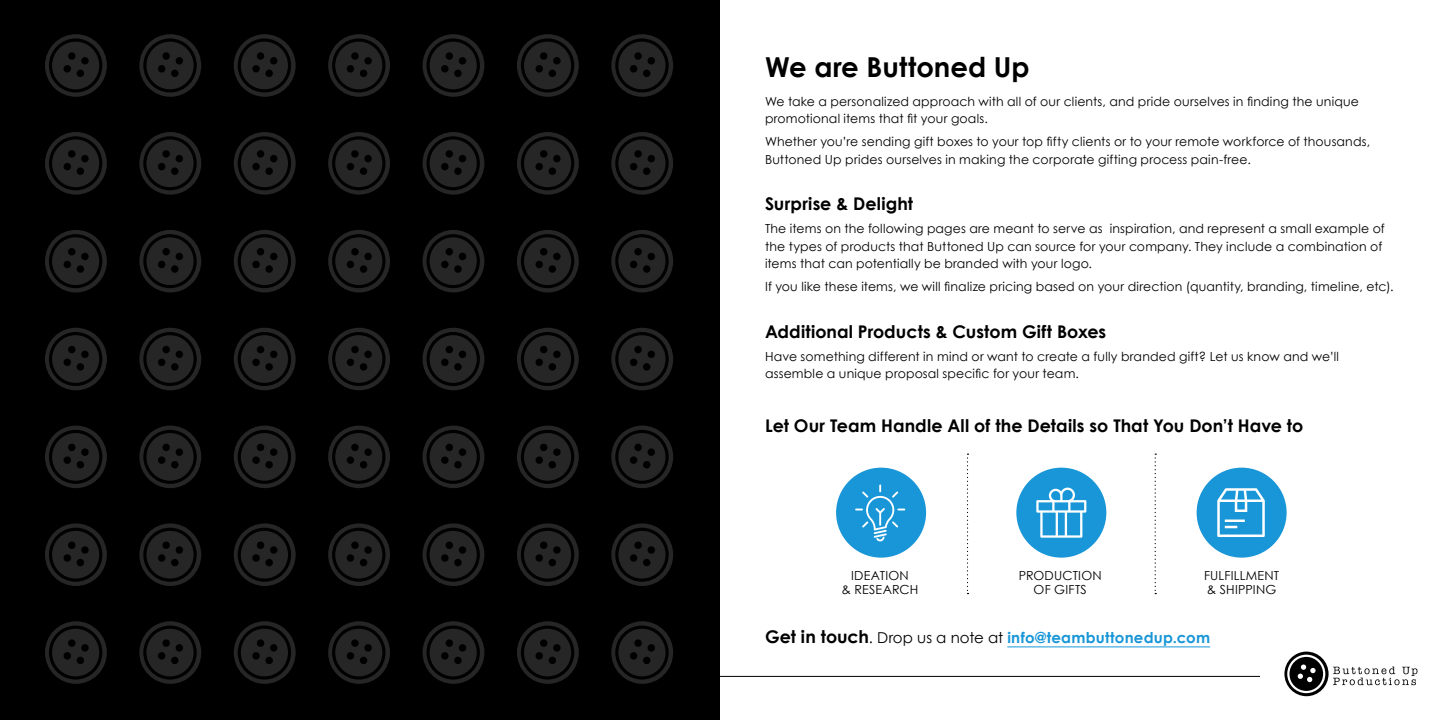
<style>
.page{position:relative;width:1440px;height:720px;background:#fff}
.page>*{position:absolute;margin:0;border:0;box-sizing:border-box;transform-origin:0 0}
.t1{font:700 27.5px "Century Gothic";color:#000}
.t2{font:700 17.5px "Century Gothic";letter-spacing:.005em;color:#000}
.t3{font:700 15px "Century Gothic";letter-spacing:.015em;color:#1896d7}
.t4{font:12.5px/17.5px "Century Gothic";letter-spacing:.01em;color:#000}
.s1{font-size:17.5px;color:#000}
.s2{font-weight:400;color:#000}
</style>
<div class="page">
<div style="left:0;top:0;width:720px;height:720px;background:#000"></div>
<svg style="left:45px;top:34px;width:62px;height:63px"></svg>
<svg style="left:139px;top:34px;width:62px;height:63px"></svg>
<svg style="left:234px;top:34px;width:62px;height:63px"></svg>
<svg style="left:328px;top:34px;width:62px;height:63px"></svg>
<svg style="left:423px;top:34px;width:61px;height:63px"></svg>
<svg style="left:517px;top:34px;width:62px;height:63px"></svg>
<svg style="left:611px;top:34px;width:62px;height:63px"></svg>
<svg style="left:45px;top:230px;width:62px;height:62px"></svg>
<svg style="left:139px;top:230px;width:62px;height:62px"></svg>
<svg style="left:234px;top:230px;width:62px;height:62px"></svg>
<svg style="left:328px;top:230px;width:62px;height:62px"></svg>
<svg style="left:423px;top:230px;width:61px;height:62px"></svg>
<svg style="left:517px;top:230px;width:62px;height:62px"></svg>
<svg style="left:611px;top:230px;width:62px;height:62px"></svg>
<svg style="left:45px;top:426px;width:62px;height:62px"></svg>
<svg style="left:139px;top:426px;width:62px;height:62px"></svg>
<svg style="left:234px;top:426px;width:62px;height:62px"></svg>
<svg style="left:328px;top:426px;width:62px;height:62px"></svg>
<svg style="left:423px;top:426px;width:61px;height:62px"></svg>
<svg style="left:517px;top:426px;width:62px;height:62px"></svg>
<svg style="left:611px;top:426px;width:62px;height:62px"></svg>
<svg style="left:45px;top:132px;width:62px;height:63px"></svg>
<svg style="left:139px;top:132px;width:62px;height:63px"></svg>
<svg style="left:234px;top:132px;width:62px;height:63px"></svg>
<svg style="left:328px;top:132px;width:62px;height:63px"></svg>
<svg style="left:423px;top:132px;width:61px;height:63px"></svg>
<svg style="left:517px;top:132px;width:62px;height:63px"></svg>
<svg style="left:611px;top:132px;width:62px;height:63px"></svg>
<svg style="left:45px;top:328px;width:62px;height:62px"></svg>
<svg style="left:139px;top:328px;width:62px;height:62px"></svg>
<svg style="left:234px;top:328px;width:62px;height:62px"></svg>
<svg style="left:328px;top:328px;width:62px;height:62px"></svg>
<svg style="left:423px;top:328px;width:61px;height:62px"></svg>
<svg style="left:517px;top:328px;width:62px;height:62px"></svg>
<svg style="left:611px;top:328px;width:62px;height:62px"></svg>
<svg style="left:45px;top:523px;width:62px;height:63px"></svg>
<svg style="left:139px;top:523px;width:62px;height:63px"></svg>
<svg style="left:234px;top:523px;width:62px;height:63px"></svg>
<svg style="left:328px;top:523px;width:62px;height:63px"></svg>
<svg style="left:423px;top:523px;width:61px;height:63px"></svg>
<svg style="left:517px;top:523px;width:62px;height:63px"></svg>
<svg style="left:611px;top:523px;width:62px;height:63px"></svg>
<svg style="left:45px;top:621px;width:62px;height:63px"></svg>
<svg style="left:139px;top:621px;width:62px;height:63px"></svg>
<svg style="left:234px;top:621px;width:62px;height:63px"></svg>
<svg style="left:328px;top:621px;width:62px;height:63px"></svg>
<svg style="left:423px;top:621px;width:61px;height:63px"></svg>
<svg style="left:517px;top:621px;width:62px;height:63px"></svg>
<svg style="left:611px;top:621px;width:62px;height:63px"></svg>
<hr style="left:720px;top:676px;width:540px;height:1px;background:#000">
<hr style="left:1007px;top:647px;width:203px;height:1px;background:#1896d7">
<svg style="left:1284px;top:652px;width:134px;height:44px"></svg>
<div style="left:1016px;top:468px;width:90px;height:90px;background:#1896d7;border-radius:50%"></div>
<svg style="left:1036px;top:488px;width:50px;height:50px"></svg>
<div style="left:836px;top:468px;width:90px;height:90px;background:#1896d7;border-radius:50%"></div>
<svg style="left:855px;top:484px;width:50px;height:57px"></svg>
<div style="left:1197px;top:468px;width:90px;height:90px;background:#1896d7;border-radius:50%"></div>
<svg style="left:1217px;top:488px;width:48px;height:49px"></svg>
<svg style="left:967px;top:454px;width:2px;height:140px"></svg>
<svg style="left:1155px;top:454px;width:1px;height:140px"></svg>
<h1 class="t1" style="left:765px;top:50px;width:266px">We are Buttoned Up</h1>
<p class="t4" style="left:765px;top:92px;width:595px">We take a personalized approach with all of our clients, and pride ourselves in finding the unique promotional items that fit your goals.</p>
<p class="t4" style="left:765px;top:133px;width:607px">Whether you’re sending gift boxes to your top fifty clients or to your remote workforce of thousands,<br>Buttoned Up prides ourselves in making the corporate gifting process pain-free.</p>
<h2 class="t2" style="left:765px;top:193px;width:150px">Surprise &amp; Delight</h2>
<p class="t4" style="left:765px;top:220px;width:621px">The items on the following pages are meant to serve as inspiration, and represent a small example of the types of products that Buttoned Up can source for your company. They include a combination of items that can potentially be branded with your logo.</p>
<p class="t4" style="left:765px;top:278px;width:630px">If you like these items, we will finalize pricing based on your direction (quantity, branding, timeline, etc).</p>
<h2 class="t2" style="left:765px;top:320px;width:343px">Additional Products &amp; Custom Gift Boxes</h2>
<p class="t4" style="left:765px;top:347px;width:576px">Have something different in mind or want to create a fully branded gift? Let us know and we’ll assemble a unique proposal specific for your team.</p>
<h2 class="t2" style="left:765px;top:415px;width:540px">Let Our Team Handle All of the Details so That You Don’t Have to</h2>
<p class="t4" style="left:842px;top:568px;width:78px;line-height:13.8px;text-align:center">IDEATION<br>&amp; RESEARCH</p>
<p class="t4" style="left:1019px;top:568px;width:84px;line-height:13.8px;text-align:center">PRODUCTION<br>OF GIFTS</p>
<p class="t4" style="left:1204px;top:568px;width:77px;line-height:13.8px">FULFILLMENT &amp; SHIPPING</p>
<p class="t3" style="left:765px;top:628px;width:447px"><span class="s1">Get in touch</span><span class="s2">. Drop us a note at</span> info@teambuttonedup.com</p>
</div>
